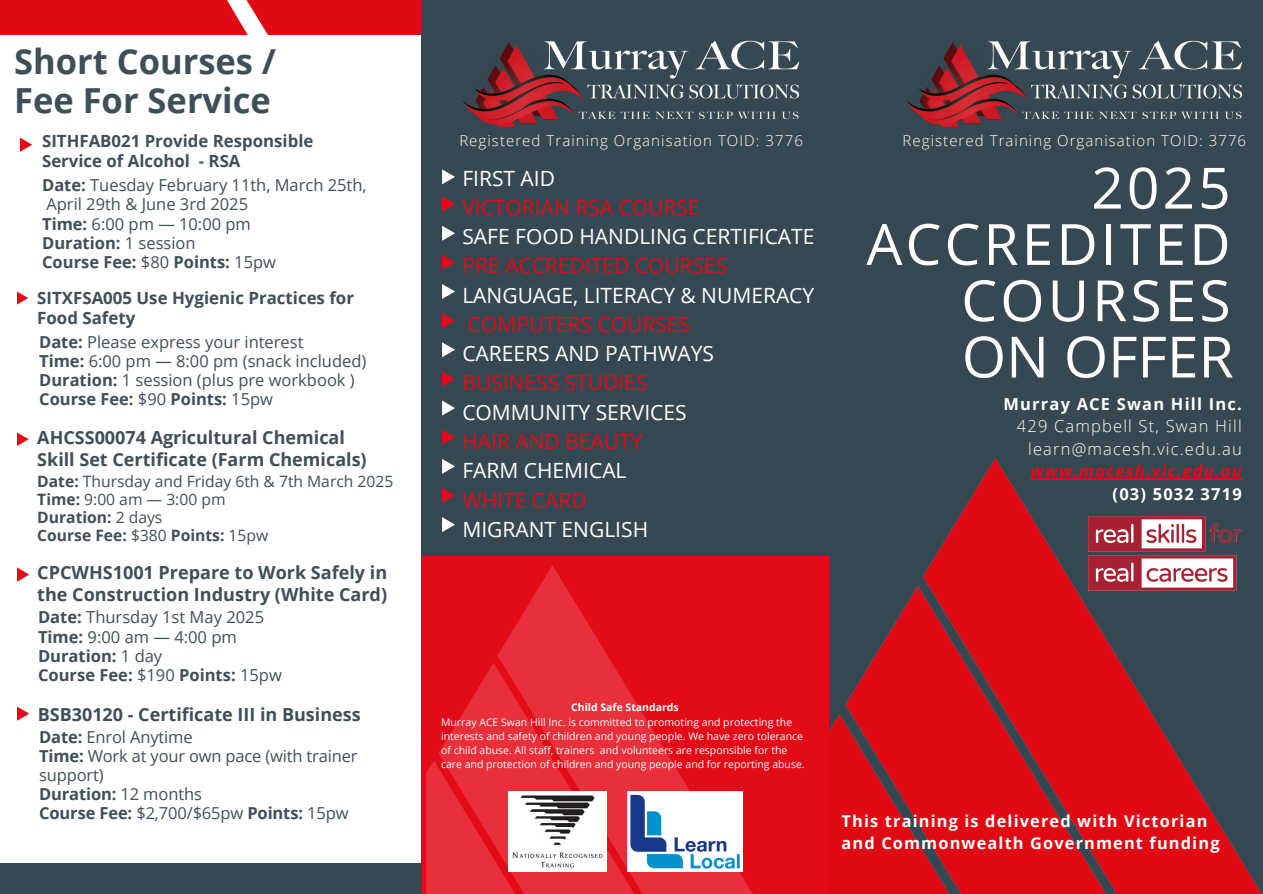
<style>
.page{position:relative;width:1263px;height:894px;background:#fff}
.page>*{position:absolute;margin:0;border:0;box-sizing:border-box;transform-origin:0 0}
.t1{font:56.85px/56.2px "Open Sans";letter-spacing:.055em;color:#fff;text-align:right}
.t2{font:700 34.5px/39.3px "Open Sans";color:#3f4f58}
.t3{font:21px/29.2px "Open Sans";color:#fff}
.t4{font:700 18px/21.3px "Open Sans";color:#3f4f58}
.t5{font:700 16.8px/19.5px "Open Sans";color:#3f4f58}
.t6{font:16.5px/19.2px "Open Sans";color:#3f4f58}
.t7{font:300 16.5px/22.5px "Open Sans";letter-spacing:.07em;color:#fff;text-align:right}
.t8{font:700 16.35px/22px "Open Sans";letter-spacing:.07em;color:#fff}
.t9{font:15.6px/18px "Open Sans";color:#3f4f58}
.t10{font:300 15px "Open Sans";letter-spacing:.07em;color:#fff}
.t11{font:10.5px/14px "Open Sans";color:#fff}
.t12{font:700 10.5px "Open Sans";color:#fff}
.s1{font-weight:700}
.s2{color:#e40b18}
.s3{font-weight:700;font-style:italic;color:#e40b18}
</style>
<div class="page">
<div style="left:0;top:863px;width:1263px;height:30px;background:#364952"></div>
<div style="left:0;top:0;width:421px;height:34px;background:#e10a14"></div>
<div style="left:421px;top:0;width:842px;height:893px;background:#364952"></div>
<svg style="left:442px;top:196px;width:13px;height:15px"></svg>
<svg style="left:442px;top:226px;width:13px;height:15px"></svg>
<svg style="left:442px;top:517px;width:13px;height:15px"></svg>
<svg style="left:442px;top:488px;width:13px;height:15px"></svg>
<svg style="left:442px;top:459px;width:13px;height:14px"></svg>
<svg style="left:442px;top:429px;width:13px;height:15px"></svg>
<svg style="left:442px;top:400px;width:13px;height:15px"></svg>
<svg style="left:442px;top:371px;width:13px;height:15px"></svg>
<svg style="left:442px;top:342px;width:13px;height:15px"></svg>
<svg style="left:442px;top:313px;width:13px;height:15px"></svg>
<svg style="left:442px;top:284px;width:13px;height:15px"></svg>
<svg style="left:442px;top:255px;width:13px;height:15px"></svg>
<div style="left:422px;top:556px;width:406px;height:337px;background:#e40b18"></div>
<img style="left:426px;top:565px;width:326px;height:328px">
<img style="left:829px;top:458px;width:432px;height:435px">
<img style="left:627px;top:791px;width:115px;height:80px">
<img style="left:508px;top:791px;width:98px;height:80px">
<img style="left:1088px;top:516px;width:153px;height:74px">
<img style="left:463px;top:40px;width:337px;height:86px">
<img style="left:907px;top:40px;width:336px;height:86px">
<svg style="left:20px;top:137px;width:12px;height:15px"></svg>
<svg style="left:17px;top:432px;width:12px;height:14px"></svg>
<svg style="left:17px;top:567px;width:12px;height:14px"></svg>
<svg style="left:442px;top:169px;width:13px;height:15px"></svg>
<svg style="left:17px;top:291px;width:11px;height:13px"></svg>
<svg style="left:17px;top:706px;width:12px;height:14px"></svg>
<hr style="left:1031px;top:478px;width:212px;height:1px;background:#e40b18">
<p class="t2" style="left:14px;top:41px;width:264px">Short Courses /<br>Fee For Service</p>
<p class="t5" style="left:42px;top:131px;width:273px">SITHFAB021 Provide Responsible<br>Service of Alcohol - RSA</p>
<p class="t6" style="left:42px;top:175px;width:326px"><span class="s1">Date:</span> Tuesday February 11th, March 25th,<br>April 29th &amp; June 3rd 2025<br><span class="s1">Time:</span> 6:00 pm — 10:00 pm<br><span class="s1">Duration:</span> 1 session<br><span class="s1">Course Fee:</span> $80 <span class="s1">Points:</span> 15pw</p>
<p class="t5" style="left:37px;top:288px;width:318px">SITXFSA005 Use Hygienic Practices for<br>Food Safety</p>
<p class="t6" style="left:39px;top:331px;width:329px"><span class="s1">Date:</span> Please express your interest<br><span class="s1">Time:</span> 6:00 pm — 8:00 pm (snack included)<br><span class="s1">Duration:</span> 1 session (plus pre workbook )<br><span class="s1">Course Fee:</span> $90 <span class="s1">Points:</span> 15pw</p>
<h1 class="t4" style="left:37px;top:426px;width:331px">AHCSS00074 Agricultural Chemical<br>Skill Set Certificate (Farm Chemicals)</h1>
<h5 class="t9" style="left:37px;top:472px;width:358px"><span class="s1">Date:</span> Thursday and Friday 6th &amp; 7th March 2025<br><span class="s1">Time:</span> 9:00 am — 3:00 pm<br><span class="s1">Duration:</span> 2 days<br><span class="s1">Course Fee:</span> $380 <span class="s1">Points:</span> 15pw</h5>
<p class="t4" style="left:37px;top:561px;width:351px">CPCWHS1001 Prepare to Work Safely in the Construction Industry (White Card)</p>
<p class="t6" style="left:38px;top:607px;width:245px"><span class="s1">Date:</span> Thursday 1st May 2025<br><span class="s1">Time:</span> 9:00 am — 4:00 pm<br><span class="s1">Duration:</span> 1 day<br><span class="s1">Course Fee:</span> $190 <span class="s1">Points:</span> 15pw</p>
<h4 class="t4" style="left:38px;top:703px;width:324px">BSB30120 - Certificate III in Business</h4>
<h5 class="t6" style="left:39px;top:726px;width:320px"><span class="s1">Date:</span> Enrol Anytime<br><span class="s1">Time:</span> Work at your own pace (with trainer support)<br><span class="s1">Duration:</span> 12 months<br><span class="s1">Course Fee:</span> $2,700/$65pw <span class="s1">Points:</span> 15pw</h5>
<p class="t10" style="left:459px;top:130px;width:345px">Registered Training Organisation TOID: 3776</p>
<p class="t10" style="left:902px;top:130px;width:345px">Registered Training Organisation TOID: 3776</p>
<h6 class="t1" style="left:866px;top:158px;width:369px">2025<br>ACCREDITED<br>COURSES<br>ON OFFER</h6>
<h3 class="t3" style="left:462px;top:163px;width:354px">FIRST AID<br><span class="s2">VICTORIAN RSA COURSE<br></span>SAFE FOOD HANDLING CERTIFICATE<br><span class="s2">PRE ACCREDITED COURSES<br></span>LANGUAGE, LITERACY &amp; NUMERACY<br><span class="s2">COMPUTERS COURSES<br></span>CAREERS AND PATHWAYS<br><span class="s2">BUSINESS STUDIES<br></span>COMMUNITY SERVICES<br><span class="s2">HAIR AND BEAUTY<br></span>FARM CHEMICAL<br><span class="s2">WHITE CARD<br></span>MIGRANT ENGLISH</h3>
<h6 class="t7" style="left:1003px;top:392px;width:240px"><span class="s1">Murray ACE Swan Hill Inc.<br></span>429 Campbell St, Swan Hill learn@macesh.vic.edu.au <span class="s3">www.macesh.vic.edu.au </span><span class="s1">(03) 5032 3719</span></h6>
<h4 class="t12" style="left:571px;top:700px;width:109px">Child Safe Standards</h4>
<h2 class="t11" style="left:441px;top:714px;width:365px">Murray ACE Swan Hill Inc. is committed to promoting and protecting the interests and safety of children and young people. We have zero tolerance of child abuse. All staff, trainers and volunteers are responsible for the care and protection of children and young people and for reporting abuse.</h2>
<p class="t8" style="left:842px;top:808px;width:379px">This training is delivered with Victorian and Commonwealth Government funding</p>
</div>
